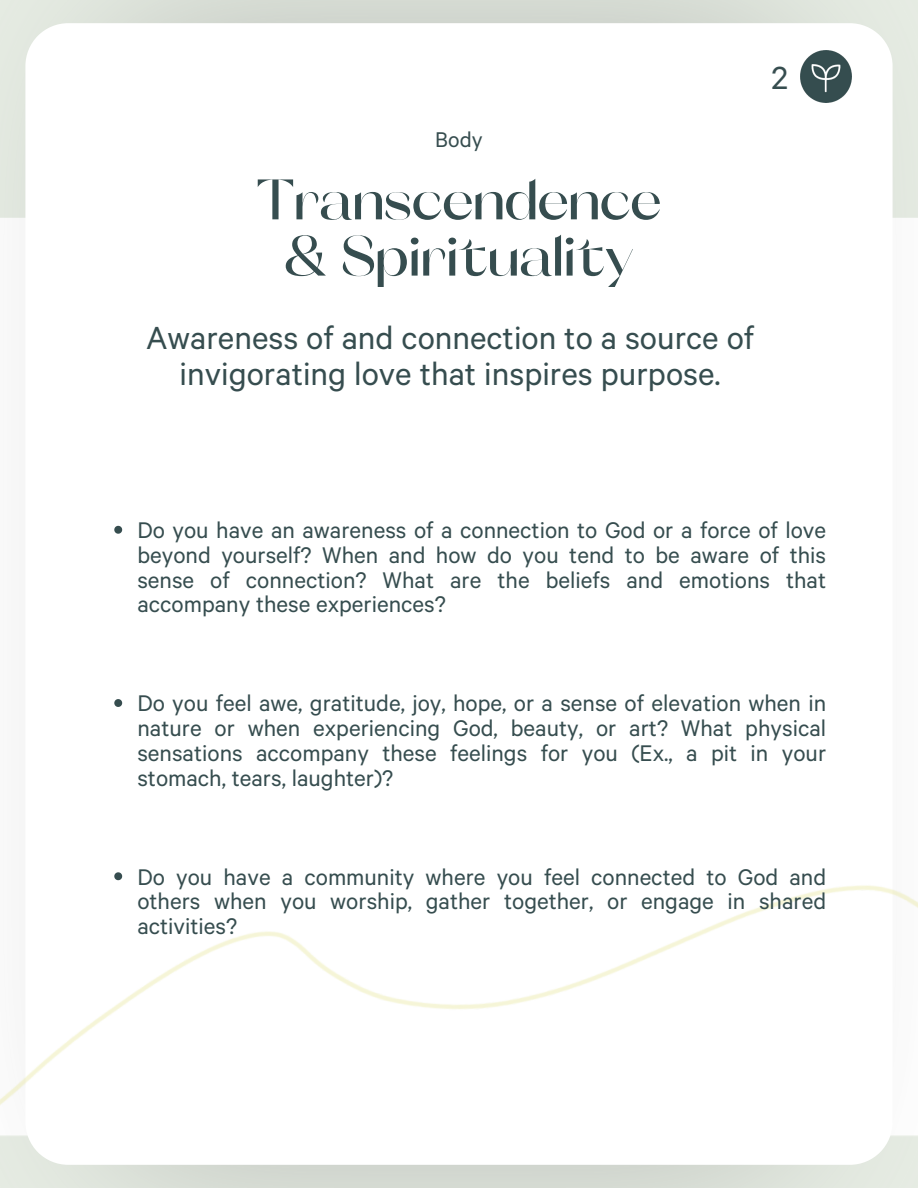
<style>
.page{position:relative;width:918px;height:1188px;background:#fff}
.page>*{position:absolute;margin:0;border:0;box-sizing:border-box;transform-origin:0 0}
.t1{font:500 57px/56.2px "Orelo Standard";color:#364d4f;text-align:center}
.t2{font:36px/36px "Calibre";color:#364d4f;text-align:center}
.t3{font:25.5px/24.8px "Calibre";color:#364d4f;text-align:justify}
.t4{font:24px "Calibre";color:#364d4f}
</style>
<div class="page">
<img style="left:0;top:810px;width:918px;height:378px">
<svg style="left:114px;top:526px;width:8px;height:8px"></svg>
<svg style="left:114px;top:699px;width:8px;height:8px"></svg>
<svg style="left:114px;top:872px;width:8px;height:8px"></svg>
<img style="left:800px;top:50px;width:52px;height:52px">
<p class="t4" style="left:435px;top:124px;width:49px">Body</p>
<h1 class="t1" style="left:257px;top:174px;width:406px">Transcendence &amp; Spirituality</h1>
<h2 class="t2" style="left:146px;top:319px;width:610px">Awareness of and connection to a source of invigorating love that inspires purpose.</h2>
<h2 class="t2" style="left:771px;top:58px;width:18px">2</h2>
<p class="t3" style="left:137px;top:517px;width:690px">Do you have an awareness of a connection to God or a force of love beyond yourself? When and how do you tend to be aware of this sense of connection? What are the beliefs and emotions that accompany these experiences?</p>
<p class="t3" style="left:137px;top:690px;width:690px">Do you feel awe, gratitude, joy, hope, or a sense of elevation when in nature or when experiencing God, beauty, or art? What physical sensations accompany these feelings for you (Ex., a pit in your stomach, tears, laughter)?</p>
<p class="t3" style="left:137px;top:863px;width:690px">Do you have a community where you feel connected to God and others when you worship, gather together, or engage in shared activities?</p>
</div>
